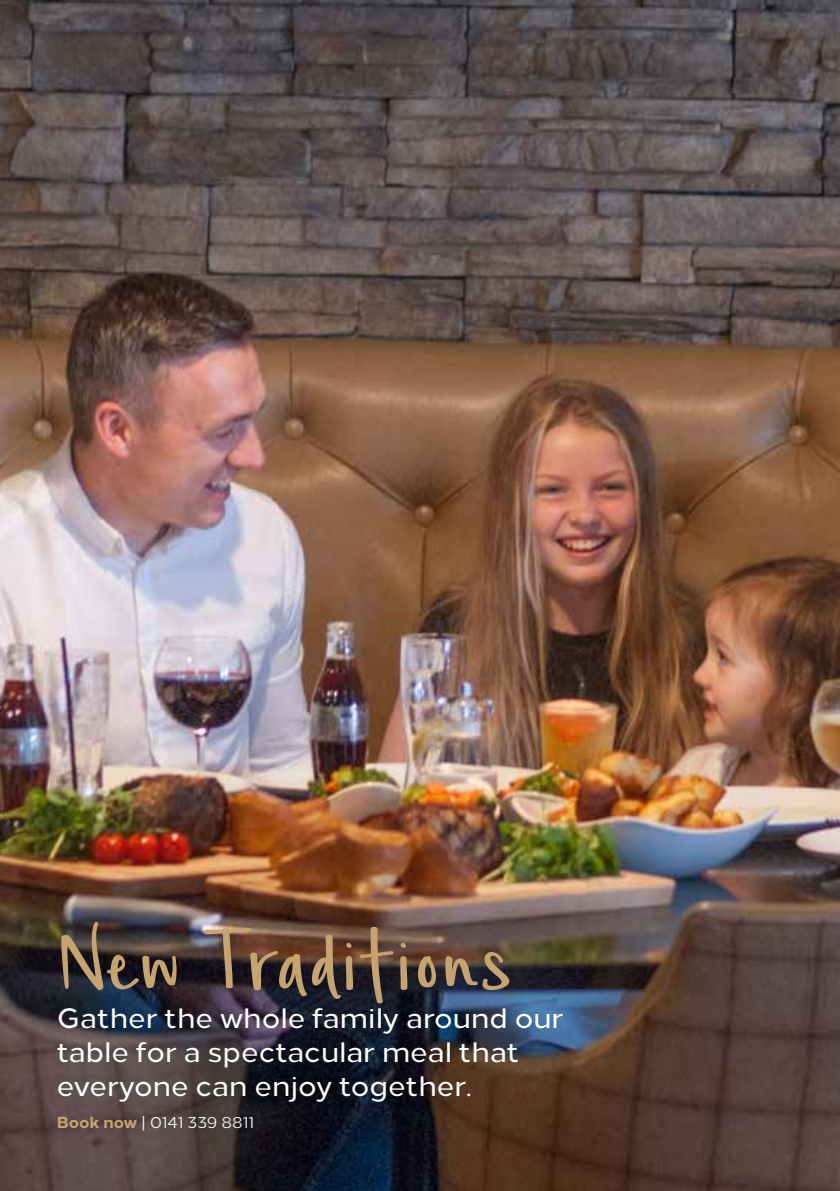
<style>
.page{position:relative;width:840px;height:1191px;background:#fff}
.page>*{position:absolute;margin:0;border:0;box-sizing:border-box;transform-origin:0 0}
.t1{font:122px "Simple Joys";color:#c5a470}
.t2{font:500 28px/33.6px "Loew";color:#fff}
.t3{font:16px "Loew";color:#fff}
.s1{font-weight:800;color:#c5a470}
</style>
<div class="page">
<img style="left:0;top:0;width:839px;height:1191px">
<h1 class="t1" style="left:57px;top:909px;width:458px">New Traditions</h1>
<p class="t2" style="left:57px;top:999px;width:507px">Gather the whole family around our table for a spectacular meal that everyone can enjoy together.</p>
<p class="t3" style="left:57px;top:1109px;width:199px"><span class="s1">Book now</span> | 0141 339 8811</p>
</div>
